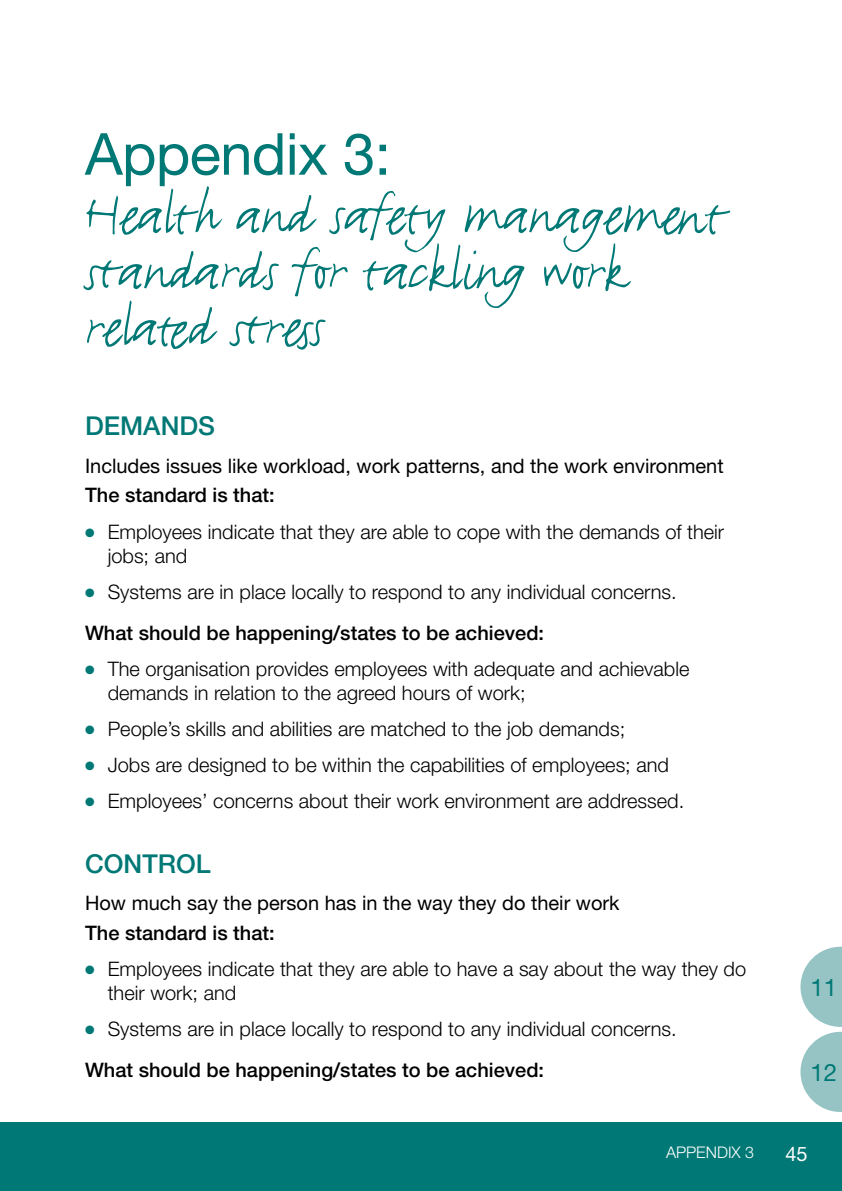
<style>
.page{position:relative;width:842px;height:1191px;background:#fff}
.page>*{position:absolute;margin:0;border:0;box-sizing:border-box;transform-origin:0 0}
._00_-_Chapt_Titles_w{font:62.4px/56px "Justlefthand OT";color:#007875}
._00_-_Chapt_Titles_w-2{font:58px "Helvetica Neue LT Std";letter-spacing:-.01em;color:#007875}
._03_-_A-Heading{font:500 26px "Helvetica Neue LT Std";color:#007875}
.t1{font:24px "Helvetica Neue LT Std";color:#007875}
.t2{font:300 20px/24px "Helvetica Neue LT Std";color:#000}
._04_-_Main_Text_1_2{font:500 20px "Helvetica Neue LT Std";color:#000}
._03_-_B-Heading_no_N{font:20px "Helvetica Neue LT Std";color:#000}
._99_-_Folio{font:20px "Helvetica Neue LT Std";color:#fff}
._99_-_Running_Foot{font:300 16px "Helvetica Neue LT Std";color:#fff}
.s1{color:#007875}
</style>
<div class="page">
<div style="left:0;top:1123px;width:842px;height:68px;background:#007875"></div>
<svg style="left:800px;top:946px;width:42px;height:166px"></svg>
<p class="_00_-_Chapt_Titles_w-2" style="left:85px;top:119px;width:307px">Appendix 3:</p>
<p class="_00_-_Chapt_Titles_w" style="left:85px;top:185px;width:642px">Health and safety management standards for tackling work related stress</p>
<p class="_03_-_A-Heading" style="left:85px;top:411px;width:131px">DEMANDS</p>
<p class="_03_-_B-Heading_no_N" style="left:85px;top:454px;width:640px">Includes issues like workload, work patterns, and the work environment</p>
<p class="_04_-_Main_Text_1_2" style="left:85px;top:483px;width:191px">The standard is that:</p>
<p class="t2" style="left:108px;top:519px;width:618px;text-indent:-23px"><span class="s1">●</span> Employees indicate that they are able to cope with the demands of their jobs; and</p>
<p class="t2" style="left:85px;top:579px;width:593px"><span class="s1">●</span> Systems are in place locally to respond to any individual concerns.</p>
<p class="_04_-_Main_Text_1_2" style="left:85px;top:621px;width:461px">What should be happening/states to be achieved:</p>
<p class="t2" style="left:108px;top:656px;width:583px;text-indent:-23px"><span class="s1">●</span> The organisation provides employees with adequate and achievable demands in relation to the agreed hours of work;</p>
<p class="t2" style="left:85px;top:716px;width:542px"><span class="s1">●</span> People’s skills and abilities are matched to the job demands;</p>
<p class="t2" style="left:85px;top:752px;width:585px"><span class="s1">●</span> Jobs are designed to be within the capabilities of employees; and</p>
<p class="t2" style="left:85px;top:789px;width:601px"><span class="s1">●</span> Employees’ concerns about their work environment are addressed.</p>
<p class="_03_-_A-Heading" style="left:85px;top:848px;width:127px">CONTROL</p>
<p class="_03_-_B-Heading_no_N" style="left:85px;top:891px;width:536px">How much say the person has in the way they do their work</p>
<p class="_04_-_Main_Text_1_2" style="left:85px;top:920px;width:191px">The standard is that:</p>
<p class="t2" style="left:108px;top:956px;width:640px;text-indent:-23px"><span class="s1">●</span> Employees indicate that they are able to have a say about the way they do their work; and</p>
<p class="t2" style="left:85px;top:1016px;width:593px"><span class="s1">●</span> Systems are in place locally to respond to any individual concerns.</p>
<p class="_04_-_Main_Text_1_2" style="left:85px;top:1058px;width:461px">What should be happening/states to be achieved:</p>
<p class="t1" style="left:810px;top:973px;width:28px">11</p>
<p class="t1" style="left:810px;top:1058px;width:28px">12</p>
<p class="_99_-_Running_Foot" style="left:666px;top:1143px;width:21px">Appe</p>
<p class="_99_-_Running_Foot" style="left:706px;top:1143px;width:50px">ndix 3</p>
<p class="_99_-_Folio" style="left:785px;top:1142px;width:24px">45</p>
</div>
